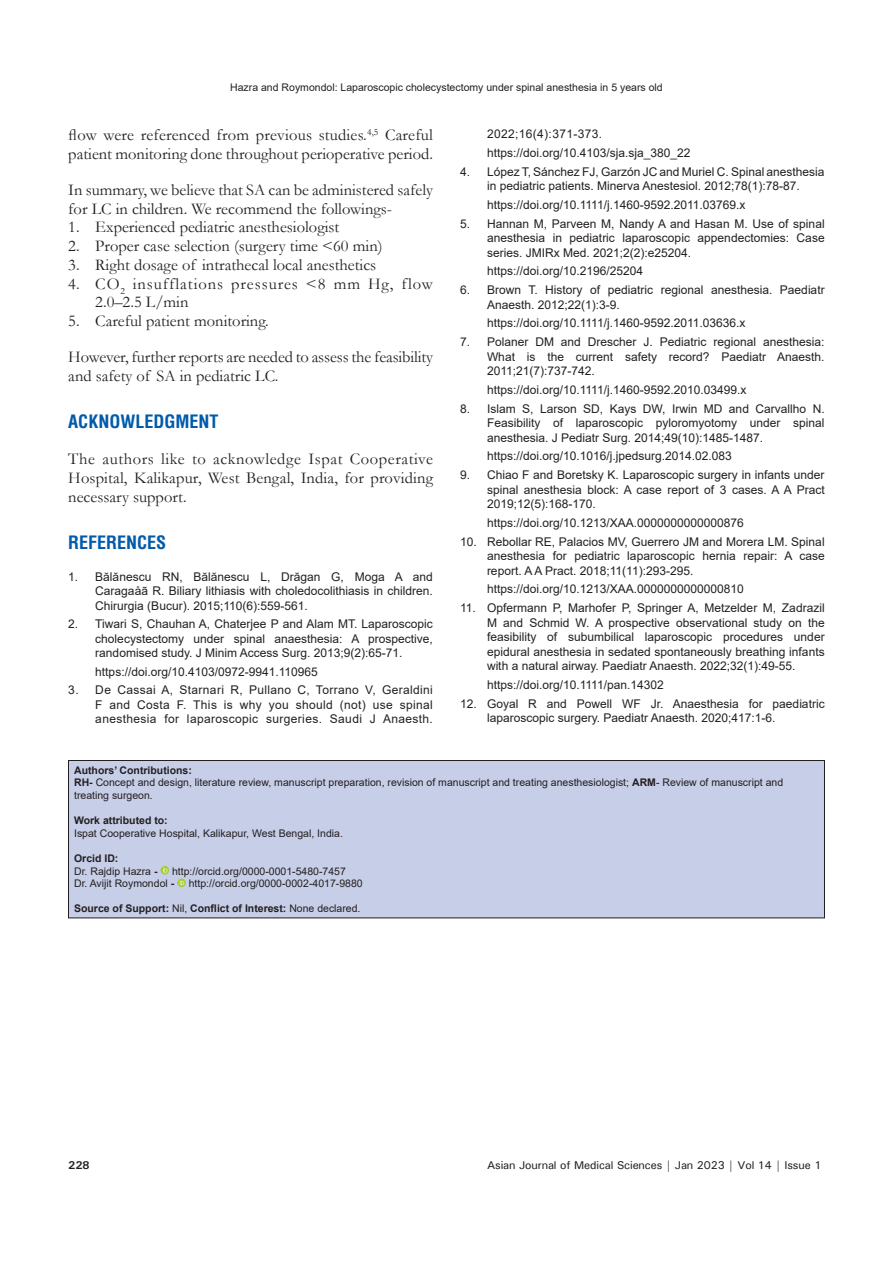
<style>
.page{position:relative;width:893px;height:1263px;background:#fff}
.page>*{position:absolute;margin:0;border:0;box-sizing:border-box;transform-origin:0 0}
.t1{font:700 condensed 18px "Helvetica";color:#015aaa}
.TX{font:16.5px/18.8px "Garamond";color:#231f20}
.L{font:16.5px "Garamond";color:#231f20}
.TX_No_After_Space{font:16.5px/18.8px "Garamond";color:#231f20}
.L-2{font:16.5px/18.8px "Garamond";letter-spacing:.055em;color:#231f20}
.LL{font:16.5px "Garamond";color:#231f20}
.REF{font:12px/14.5px "Arial";color:#231f20;text-align:justify}
.REF-2{font:12px "Arial";letter-spacing:.03em;color:#231f20}
.t2{font:500 11.25px "Univers";letter-spacing:-.01em;color:#231f20}
.t3{font:700 11.25px "Univers";color:#231f20}
.SRC{font:10.5px/12.6px "Arial";color:#231f20}
.SRC-2{font:700 10.5px "Arial";color:#231f20}
.s1{font-weight:700}
.s2{font-weight:400}
</style>
<div class="page">
<div style="left:68px;top:760px;width:756px;height:158px;background:#c7cee8"></div>
<svg style="left:160px;top:866px;width:9px;height:8px"></svg>
<svg style="left:163px;top:867px;width:4px;height:5px"></svg>
<svg style="left:177px;top:878px;width:9px;height:9px"></svg>
<svg style="left:180px;top:880px;width:4px;height:5px"></svg>
<div style="left:68px;top:760px;width:757px;height:158px;border:1px solid #231f20"></div>
<p class="SRC" style="left:230px;top:81px;width:434px">Hazra and Roymondol: Laparoscopic cholecystectomy under spinal anesthesia in 5 years old</p>
<p class="TX" style="left:68px;top:125px;width:366px">flow were referenced from previous studies.<sup>4,5</sup> Careful patient monitoring done throughout perioperative period.</p>
<p class="TX_No_After_Space" style="left:68px;top:180px;width:366px">In summary, we believe that SA can be administered safely for LC in children. We recommend the followings-</p>
<p class="L" style="left:68px;top:216px;width:273px">1. Experienced pediatric anesthesiologist</p>
<p class="L" style="left:68px;top:235px;width:316px">2. Proper case selection (surgery time &lt;60 min)</p>
<p class="L" style="left:68px;top:254px;width:309px">3. Right dosage of intrathecal local anesthetics</p>
<p class="L-2" style="left:95px;top:274px;width:339px;text-indent:-27px">4. CO<sub>2</sub> insufflations pressures &lt;8 mm Hg, flow<br>2.0–2.5 L/min</p>
<p class="LL" style="left:68px;top:310px;width:202px">5. Careful patient monitoring.</p>
<p class="TX" style="left:68px;top:347px;width:366px">However, further reports are needed to assess the feasibility and safety of SA in pediatric LC.</p>
<h1 class="t1" style="left:68px;top:410px;width:152px">ACKNOWLEDGMENT</h1>
<p class="TX" style="left:68px;top:449px;width:366px;text-align:justify">The authors like to acknowledge Ispat Cooperative Hospital, Kalikapur, West Bengal, India, for providing necessary support.</p>
<h1 class="t1" style="left:68px;top:531px;width:100px">REFERENCES</h1>
<p class="REF" style="left:95px;top:569px;width:339px;text-indent:-27px">1. Bălănescu RN, Bălănescu L, Drăgan G, Moga A and Caragaåã R. Biliary lithiasis with choledocolithiasis in children.<br>Chirurgia (Bucur). 2015;110(6):559-561.</p>
<p class="REF" style="left:95px;top:617px;width:339px;text-indent:-27px">2. Tiwari S, Chauhan A, Chaterjee P and Alam MT. Laparoscopic cholecystectomy under spinal anaesthesia: A prospective, randomised study. J Minim Access Surg. 2013;9(2):65-71.</p>
<p class="REF" style="left:95px;top:664px;width:224px">https://doi.org/10.4103/0972-9941.110965</p>
<p class="REF" style="left:95px;top:683px;width:339px;text-indent:-27px">3. De Cassai A, Starnari R, Pullano C, Torrano V, Geraldini F and Costa F. This is why you should (not) use spinal anesthesia for laparoscopic surgeries. Saudi J Anaesth.</p>
<p class="REF-2" style="left:487px;top:126px;width:117px">2022;16(4):371-373.</p>
<p class="REF" style="left:487px;top:145px;width:205px">https://doi.org/10.4103/sja.sja_380_22</p>
<p class="REF" style="left:460px;top:164px;width:366px;text-align:center">4. López T, Sánchez FJ, Garzón JC and Muriel C. Spinal anesthesia in pediatric patients. Minerva Anestesiol. 2012;78(1):78-87.</p>
<p class="REF" style="left:487px;top:197px;width:260px">https://doi.org/10.1111/j.1460-9592.2011.03769.x</p>
<p class="REF" style="left:487px;top:216px;width:339px;text-indent:-27px">5. Hannan M, Parveen M, Nandy A and Hasan M. Use of spinal anesthesia in pediatric laparoscopic appendectomies: Case series. JMIRx Med. 2021;2(2):e25204.</p>
<p class="REF" style="left:487px;top:264px;width:158px">https://doi.org/10.2196/25204</p>
<p class="REF" style="left:487px;top:282px;width:339px;text-indent:-27px">6. Brown T. History of pediatric regional anesthesia. Paediatr<br>Anaesth. 2012;22(1):3-9.</p>
<p class="REF" style="left:487px;top:316px;width:260px">https://doi.org/10.1111/j.1460-9592.2011.03636.x</p>
<p class="REF" style="left:487px;top:334px;width:339px;text-indent:-27px">7. Polaner DM and Drescher J. Pediatric regional anesthesia:<br>What is the current safety record? Paediatr Anaesth.<br>2011;21(7):737-742.</p>
<p class="REF" style="left:487px;top:382px;width:261px">https://doi.org/10.1111/j.1460-9592.2010.03499.x</p>
<p class="REF" style="left:487px;top:401px;width:339px;text-indent:-27px">8. Islam S, Larson SD, Kays DW, Irwin MD and Carvallho N.<br>Feasibility of laparoscopic pyloromyotomy under spinal anesthesia. J Pediatr Surg. 2014;49(10):1485-1487.</p>
<p class="REF" style="left:487px;top:449px;width:246px">https://doi.org/10.1016/j.jpedsurg.2014.02.083</p>
<p class="REF" style="left:487px;top:468px;width:339px;text-indent:-27px">9. Chiao F and Boretsky K. Laparoscopic surgery in infants under spinal anesthesia block: A case report of 3 cases. A A Pract 2019;12(5):168-170.</p>
<p class="REF" style="left:487px;top:515px;width:258px">https://doi.org/10.1213/XAA.0000000000000876</p>
<p class="REF" style="left:487px;top:534px;width:339px;text-indent:-27px">10. Rebollar RE, Palacios MV, Guerrero JM and Morera LM. Spinal anesthesia for pediatric laparoscopic hernia repair: A case report. A A Pract. 2018;11(11):293-295.</p>
<p class="REF" style="left:487px;top:582px;width:258px">https://doi.org/10.1213/XAA.0000000000000810</p>
<p class="REF" style="left:487px;top:601px;width:339px;text-indent:-27px">11. Opfermann P, Marhofer P, Springer A, Metzelder M, Zadrazil M and Schmid W. A prospective observational study on the feasibility of subumbilical laparoscopic procedures under epidural anesthesia in sedated spontaneously breathing infants with a natural airway. Paediatr Anaesth. 2022;32(1):49-55.</p>
<p class="REF" style="left:487px;top:677px;width:178px">https://doi.org/10.1111/pan.14302</p>
<p class="REF" style="left:487px;top:696px;width:339px;text-indent:-27px">12. Goyal R and Powell WF Jr. Anaesthesia for paediatric laparoscopic surgery. Paediatr Anaesth. 2020;417:1-6.</p>
<p class="SRC-2" style="left:74px;top:763px;width:119px">Authors’ Contributions:</p>
<p class="SRC" style="left:74px;top:776px;width:711px"><span class="s1">RH-</span> Concept and design, literature review, manuscript preparation, revision of manuscript and treating anesthesiologist; <span class="s1">ARM</span>- Review of manuscript and treating surgeon.</p>
<p class="SRC-2" style="left:74px;top:813px;width:95px">Work attributed to:</p>
<p class="SRC" style="left:74px;top:827px;width:270px">Ispat Cooperative Hospital, Kalikapur, West Bengal, India.</p>
<p class="SRC-2" style="left:74px;top:851px;width:46px">Orcid ID:</p>
<p class="SRC" style="left:74px;top:864px;width:85px">Dr. Rajdip Hazra <span class="s1">-</span></p>
<p class="SRC" style="left:172px;top:864px;width:175px">http://orcid.org/0000-0001-5480-7457</p>
<p class="SRC" style="left:74px;top:877px;width:102px">Dr. Avijit Roymondol <span class="s1">-</span></p>
<p class="SRC" style="left:189px;top:877px;width:175px">http://orcid.org/0000-0002-4017-9880</p>
<p class="SRC-2" style="left:74px;top:901px;width:288px">Source of Support: <span class="s2">Nil,</span> Conflict of Interest: <span class="s2">None declared.</span></p>
<p class="t3" style="left:68px;top:1158px;width:23px">228</p>
<p class="t2" style="left:487px;top:1157px;width:336px">Asian Journal of Medical Sciences | Jan 2023 | Vol 14 | Issue 1</p>
</div>
